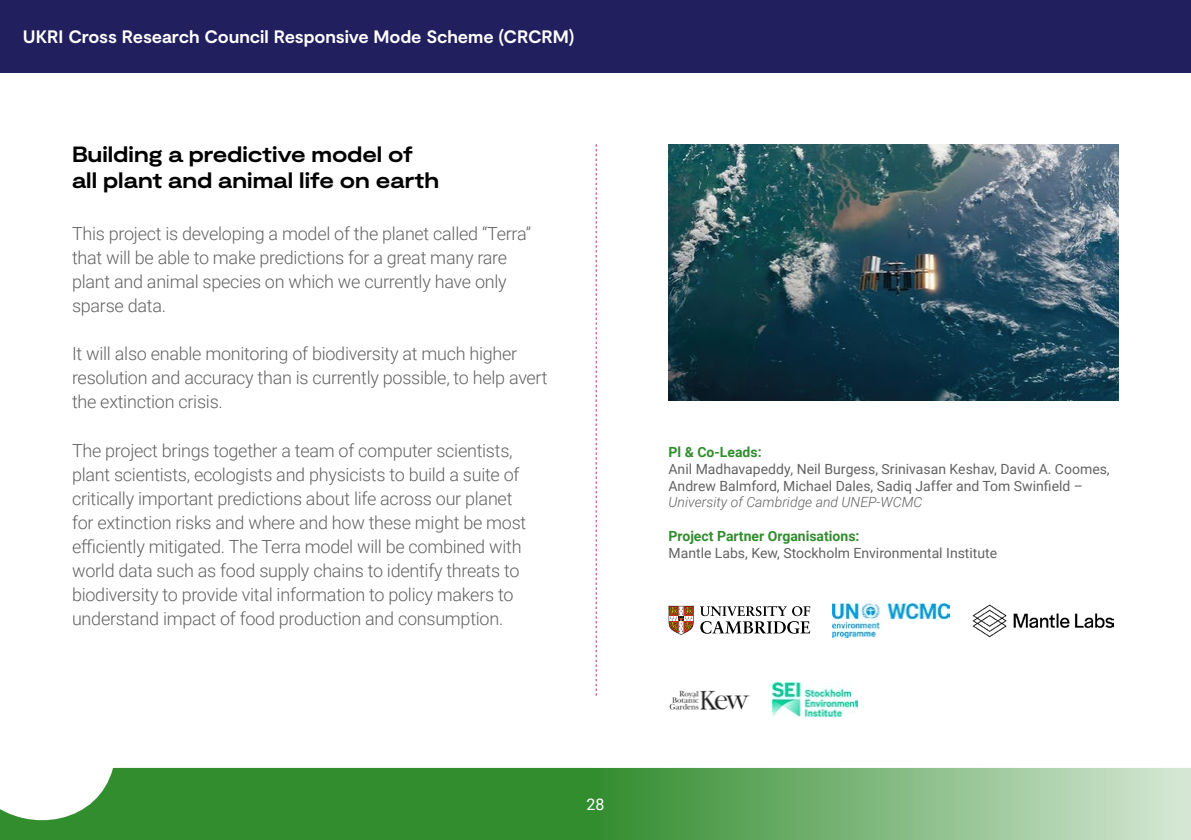
<style>
.page{position:relative;width:1191px;height:840px;background:#fff}
.page>*{position:absolute;margin:0;border:0;box-sizing:border-box;transform-origin:0 0}
.H2__Major_Sections{font:700 expanded 22px/26.4px "Moderat";color:#000}
.P__Body_Text{font:300 18px/24px "Roboto";letter-spacing:-.015em;color:#646363}
.t1{font:700 18px "Moderat";letter-spacing:-.005em;color:#fff}
.t2{font:16px "Roboto";color:#fff}
.P__Body_Text_DELEGATES{font:14px/16.8px "Roboto";color:#646363}
.H3__Subsection_Delegates{font:700 14px "Roboto";color:#328d2e}
.s1{font-weight:300;font-style:italic}
</style>
<div class="page">
<svg style="left:0;top:767px;width:1191px;height:72px;background:#69ab66"></svg>
<div style="left:0;top:0;width:1191px;height:72px;background:#211f5e"></div>
<svg style="left:596px;top:144px;width:1px;height:551px"></svg>
<img style="left:668px;top:144px;width:451px;height:256px">
<svg style="left:668px;top:605px;width:25px;height:29px"></svg>
<svg style="left:700px;top:606px;width:110px;height:27px"></svg>
<img style="left:833px;top:603px;width:116px;height:34px">
<img style="left:972px;top:604px;width:141px;height:33px">
<img style="left:669px;top:690px;width:81px;height:20px">
<img style="left:773px;top:682px;width:84px;height:34px">
<p class="t1" style="left:23px;top:26px;width:553px">UKRI Cross Research Council Responsive Mode Scheme (CRCRM)</p>
<h2 class="H2__Major_Sections" style="left:72px;top:142px;width:369px">Building a predictive model of all plant and animal life on earth</h2>
<p class="P__Body_Text" style="left:72px;top:221px;width:461px">This project is developing a model of the planet called “Terra” that will be able to make predictions for a great many rare plant and animal species on which we currently have only sparse data.</p>
<p class="P__Body_Text" style="left:72px;top:341px;width:477px">It will also enable monitoring of biodiversity at much higher resolution and accuracy than is currently possible, to help avert the extinction crisis.</p>
<p class="P__Body_Text" style="left:72px;top:437px;width:456px">The project brings together a team of computer scientists, plant scientists, ecologists and physicists to build a suite of critically important predictions about life across our planet for extinction risks and where and how these might be most efficiently mitigated. The Terra model will be combined with world data such as food supply chains to identify threats to biodiversity to provide vital information to policy makers to understand impact of food production and consumption.</p>
<h3 class="H3__Subsection_Delegates" style="left:668px;top:442px;width:95px">Pl &amp; Co-Leads:</h3>
<p class="P__Body_Text_DELEGATES" style="left:668px;top:459px;width:443px">Anil Madhavapeddy, Neil Burgess, Srinivasan Keshav, David A. Coomes,<br>Andrew Balmford, Michael Dales, Sadiq Jaffer and Tom Swinfield –<br><span class="s1">University of Cambridge and UNEP-WCMC</span></p>
<h3 class="H3__Subsection_Delegates" style="left:668px;top:526px;width:192px">Project Partner Organisations:</h3>
<p class="P__Body_Text_DELEGATES" style="left:668px;top:543px;width:330px">Mantle Labs, Kew, Stockholm Environmental Institute</p>
<p class="t2" style="left:586px;top:792px;width:19px">28</p>
</div>
